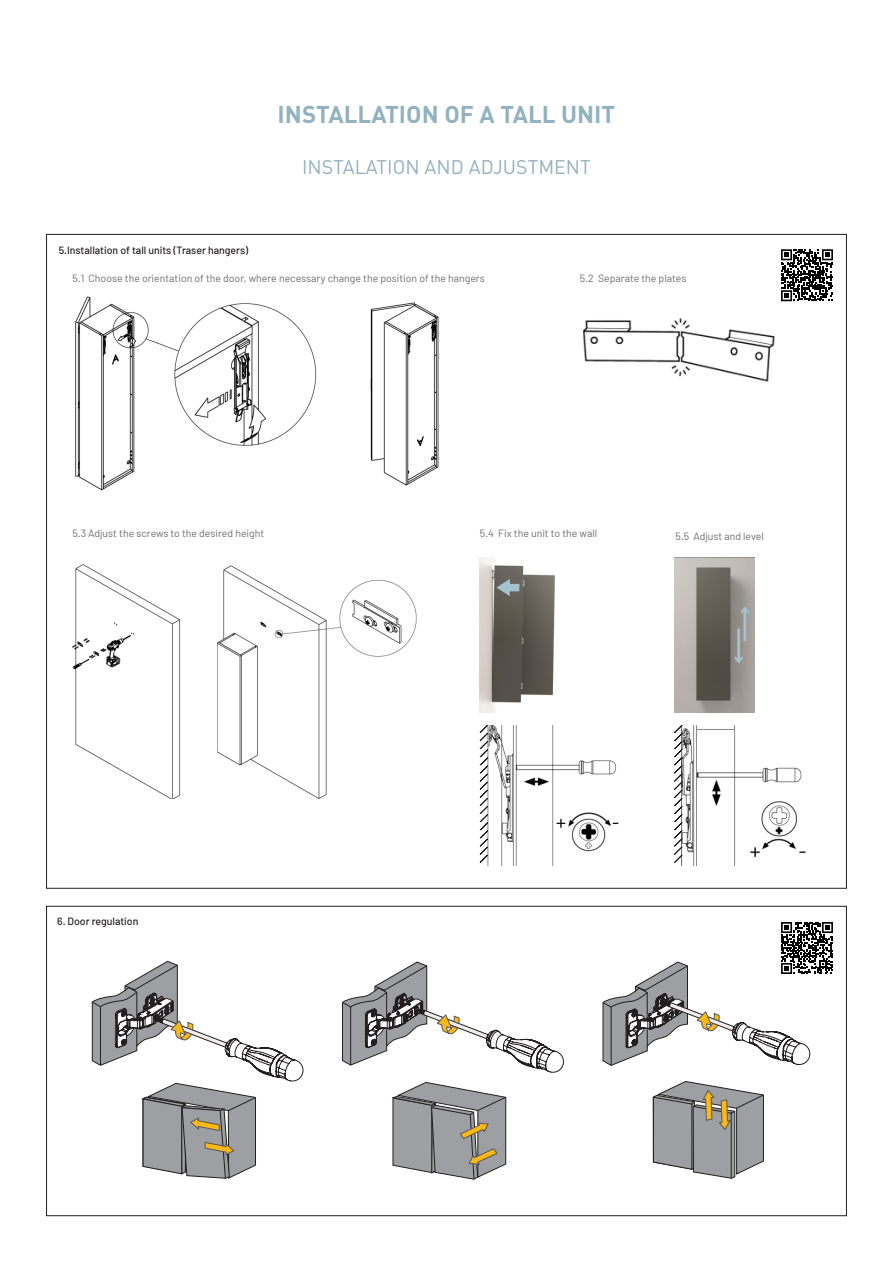
<style>
.page{position:relative;width:893px;height:1263px;background:#fff}
.page>*{position:absolute;margin:0;border:0;box-sizing:border-box;transform-origin:0 0}
.t1{font:700 24px "DIN Pro";color:#92b2bf}
.t2{font:19.5px "DIN Pro";color:#93b1bd}
.t3{font:10.5px "Barlow";color:#6c6d70}
.t4{font:500 10.5px "Barlow";color:#231f20}
</style>
<div class="page">
<img style="left:584px;top:318px;width:191px;height:63px">
<img style="left:218px;top:565px;width:199px;height:234px">
<img style="left:73px;top:565px;width:107px;height:234px">
<img style="left:480px;top:558px;width:75px;height:154px">
<svg style="left:497px;top:579px;width:22px;height:17px"></svg>
<img style="left:487px;top:725px;width:132px;height:141px">
<svg style="left:480px;top:725px;width:8px;height:138px"></svg>
<img style="left:674px;top:558px;width:81px;height:154px">
<svg style="left:735px;top:606px;width:14px;height:57px"></svg>
<img style="left:681px;top:725px;width:125px;height:141px">
<svg style="left:674px;top:725px;width:9px;height:138px"></svg>
<img style="left:75px;top:297px;width:242px;height:194px">
<img style="left:370px;top:302px;width:69px;height:183px">
<svg style="left:92px;top:961px;width:211px;height:218px"></svg>
<svg style="left:392px;top:1082px;width:114px;height:97px;background:#a5a4a3"></svg>
<svg style="left:342px;top:961px;width:222px;height:112px"></svg>
<svg style="left:653px;top:1081px;width:111px;height:98px"></svg>
<svg style="left:781px;top:249px;width:52px;height:52px"></svg>
<svg style="left:602px;top:922px;width:231px;height:144px"></svg>
<p class="t4" style="left:59px;top:244px;width:191px">5.Installation of tall units (Traser hangers)</p>
<p class="t1" style="left:278px;top:98px;width:339px">INSTALLATION OF A TALL UNIT</p>
<p class="t2" style="left:302px;top:154px;width:290px">INSTALATION AND ADJUSTMENT</p>
<p class="t3" style="left:73px;top:271px;width:414px">5.1 Choose the orientation of the door, where necessary change the position of the hangers</p>
<p class="t3" style="left:580px;top:271px;width:108px">5.2 Separate the plates</p>
<p class="t3" style="left:73px;top:527px;width:193px">5.3 Adjust the screws to the desired height</p>
<p class="t4" style="left:57px;top:915px;width:83px">6. Door regulation</p>
<p class="t3" style="left:480px;top:527px;width:119px">5.4 Fix the unit to the wall</p>
<p class="t3" style="left:676px;top:530px;width:90px">5.5 Adjust and level</p>
</div>
